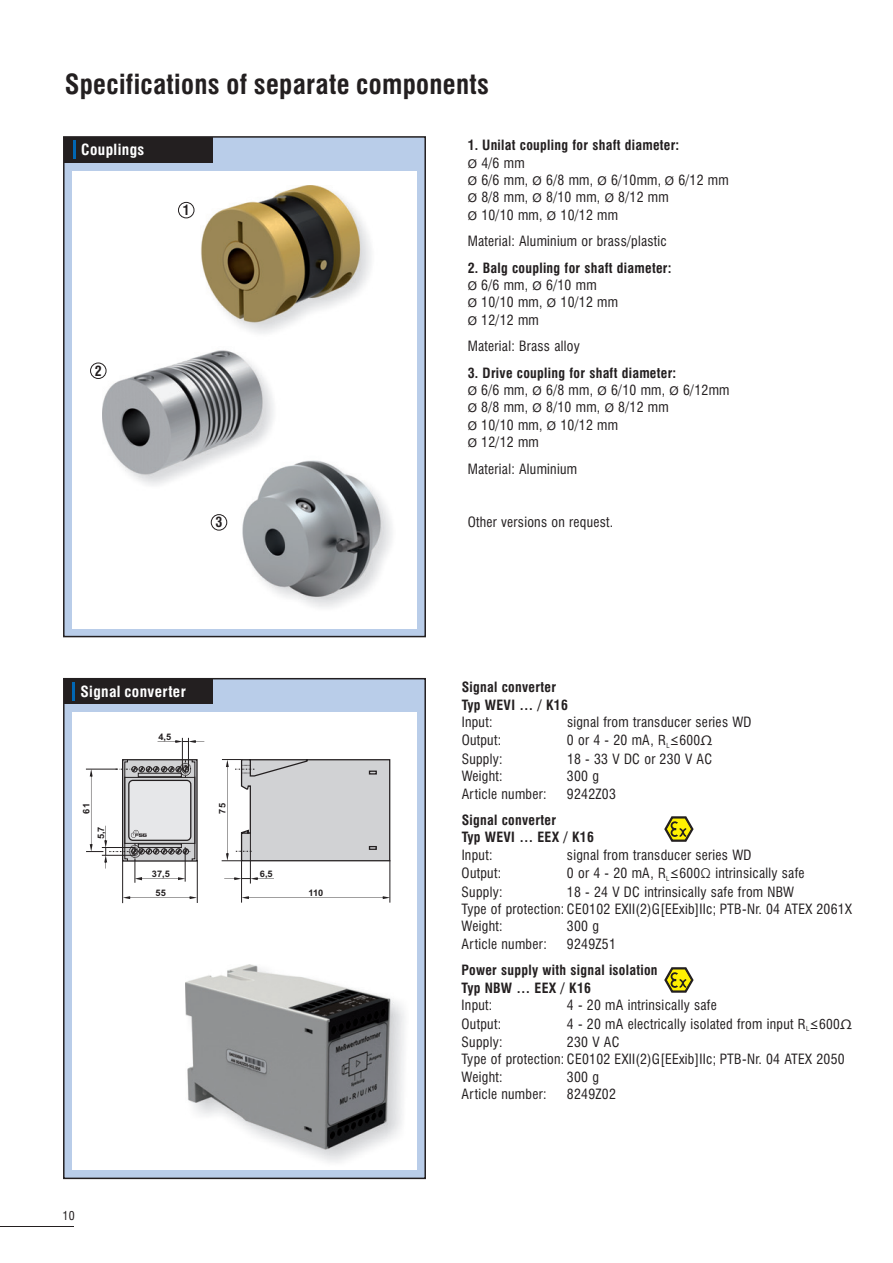
<style>
.page{position:relative;width:893px;height:1263px;background:#fff}
.page>*{position:absolute;margin:0;border:0;box-sizing:border-box;transform-origin:0 0}
.t1{font:700 condensed 27px "Swiss 721 BT";letter-spacing:.01em;color:#231f20}
.t2{font:700 condensed 15px "Swiss 721 BT";letter-spacing:.025em;color:#fff}
.t3{font:condensed 13.8px/17.4px "Swiss 721 BT";letter-spacing:.02em;color:#231f20}
.t4{font:700 condensed 13.8px/17.4px "Swiss 721 BT";letter-spacing:.02em;color:#231f20}
.t5{font:condensed 12px "Swiss 721 BT";color:#231f20}
.t6{font:700 9px/19px "Arial";color:#231f20;text-align:center}
.s1{font-weight:700}
.s2{font-stretch:normal;font-size:12px}
.s3{font-size:13.5px}
.s4{font-family:"Microsoft Ya Hei";font-stretch:normal;font-size:13.5px}
.s5{font-family:"Lithos Pro";font-stretch:normal;font-size:13.5px}
.s6{font-weight:300;font-stretch:normal;font-size:13.5px}
</style>
<div class="page">
<hr style="left:0;top:1226px;width:74px;height:1px;background:#231f20">
<div style="left:63px;top:136px;width:363px;height:501px;background:#b9cde9;border:2px solid #231f20"></div>
<div style="left:63px;top:678px;width:363px;height:501px;background:#b9cde9;border:2px solid #231f20"></div>
<div style="left:72px;top:713px;width:345px;height:457px;background:#fff"></div>
<div style="left:72px;top:171px;width:345px;height:457px;background:#fff"></div>
<div style="left:64px;top:137px;width:149px;height:25px;background:#231f20"></div>
<svg style="left:73px;top:140px;width:2px;height:19px"></svg>
<div style="left:64px;top:679px;width:149px;height:25px;background:#231f20"></div>
<svg style="left:72px;top:682px;width:2px;height:19px"></svg>
<svg style="left:158px;top:740px;width:46px;height:3px"></svg>
<svg style="left:123px;top:896px;width:74px;height:3px"></svg>
<svg style="left:242px;top:896px;width:148px;height:3px"></svg>
<svg style="left:224px;top:877px;width:50px;height:3px"></svg>
<hr style="left:182px;top:738px;width:1px;height:31px;background:#231f20">
<hr style="left:188px;top:738px;width:1px;height:31px;background:#231f20">
<hr style="left:122px;top:860px;width:1px;height:43px;background:#231f20">
<hr style="left:197px;top:860px;width:1px;height:43px;background:#231f20">
<svg style="left:86px;top:759px;width:110px;height:124px"></svg>
<hr style="left:185px;top:847px;width:1px;height:35px;background:#231f20">
<hr style="left:241px;top:860px;width:1px;height:43px;background:#231f20">
<hr style="left:390px;top:860px;width:1px;height:43px;background:#231f20">
<hr style="left:250px;top:833px;width:1px;height:50px;background:#231f20">
<svg style="left:222px;top:759px;width:169px;height:103px;background:#cdcecf"></svg>
<svg style="left:664px;top:816px;width:30px;height:26px"></svg>
<svg style="left:664px;top:967px;width:30px;height:26px"></svg>
<img style="left:102px;top:185px;width:290px;height:423px">
<img style="left:186px;top:964px;width:219px;height:199px">
<div style="left:178px;top:202px;width:16px;height:16px;border:1px solid #231f20;border-radius:50%"></div>
<div style="left:90px;top:363px;width:16px;height:16px;border:1px solid #231f20;border-radius:50%"></div>
<div style="left:211px;top:514px;width:16px;height:16px;border:1px solid #231f20;border-radius:50%"></div>
<h1 class="t1" style="left:65px;top:74px;width:426px">Specifications of separate components</h1>
<p class="t2" style="left:81px;top:144px;width:65px">Couplings</p>
<p class="t4" style="left:183px;top:203px;width:8px">1</p>
<p class="t4" style="left:95px;top:363px;width:8px">2</p>
<p class="t4" style="left:216px;top:515px;width:8px">3</p>
<p class="t2" style="left:80px;top:685px;width:107px">Signal converter</p>
<p class="t6" style="left:158px;top:728px;width:14px">4,5</p>
<p class="t6" style="left:78px;top:813px;width:12px;rotate:-90deg">61</p>
<p class="t6" style="left:92px;top:839px;width:14px;rotate:-90deg">5,7</p>
<p class="t6" style="left:152px;top:865px;width:20px">37,5<br>55</p>
<p class="t6" style="left:214px;top:813px;width:12px;rotate:-90deg">75</p>
<p class="t6" style="left:260px;top:865px;width:14px">6,5</p>
<p class="t6" style="left:308px;top:884px;width:16px">110</p>
<p class="t5" style="left:63px;top:1211px;width:14px">10</p>
<p class="t3" style="left:468px;top:138px;width:263px"><span class="s1">1. Unilat coupling for shaft diameter:<br></span><span class="s2">Ø</span> 4/6 mm<br><span class="s2">Ø</span> 6/6 mm, <span class="s2">Ø</span> 6/8 mm, <span class="s2">Ø</span> 6/10mm, <span class="s2">Ø</span> 6/12 mm<br><span class="s2">Ø</span> 8/8 mm, <span class="s2">Ø</span> 8/10 mm, <span class="s2">Ø</span> 8/12 mm<br><span class="s2">Ø</span> 10/10 mm, <span class="s2">Ø</span> 10/12 mm</p>
<p class="t3" style="left:468px;top:234px;width:201px">Material: Aluminium or brass/plastic</p>
<p class="t3" style="left:468px;top:260px;width:205px"><span class="s1">2. Balg coupling for shaft diameter:<br></span><span class="s2">Ø</span> 6/6 mm, <span class="s2">Ø</span> 6/10 mm<br><span class="s2">Ø</span> 10/10 mm, <span class="s2">Ø</span> 10/12 mm<br><span class="s2">Ø</span> 12/12 mm</p>
<p class="t3" style="left:468px;top:339px;width:114px">Material: Brass alloy</p>
<p class="t3" style="left:468px;top:365px;width:263px"><span class="s1">3. Drive coupling for shaft diameter:<br></span><span class="s2">Ø</span> 6/6 mm, <span class="s2">Ø</span> 6/8 mm, <span class="s2">Ø</span> 6/10 mm, <span class="s2">Ø</span> 6/12mm<br><span class="s2">Ø</span> 8/8 mm, <span class="s2">Ø</span> 8/10 mm, <span class="s2">Ø</span> 8/12 mm<br><span class="s2">Ø</span> 10/10 mm, <span class="s2">Ø</span> 10/12 mm<br><span class="s2">Ø</span> 12/12 mm</p>
<p class="t3" style="left:468px;top:461px;width:111px">Material: Aluminium</p>
<p class="t3" style="left:468px;top:514px;width:147px">Other versions on request.</p>
<p class="t4" style="left:462px;top:680px;width:108px">Signal converter<br>Typ WEVI … / K16</p>
<p class="t3" style="left:462px;top:715px;width:32px">Input:</p>
<p class="t3" style="left:567px;top:715px;width:186px">signal from transducer series WD</p>
<p class="t3" style="left:462px;top:733px;width:41px">Output:</p>
<p class="t3" style="left:567px;top:733px;width:144px">0 or 4 - 20 mA, <span class="s3">R</span><sub>L</sub><span class="s4">≤</span><span class="s3">600</span><span class="s5">Ω</span></p>
<p class="t3" style="left:462px;top:751px;width:42px">Supply:</p>
<p class="t3" style="left:567px;top:751px;width:147px">18 - 33 V DC or 230 V AC</p>
<p class="t3" style="left:462px;top:769px;width:42px">Weight:</p>
<p class="t3" style="left:567px;top:769px;width:34px">300 g</p>
<p class="t3" style="left:462px;top:786px;width:86px">Article number:</p>
<p class="t3" style="left:567px;top:786px;width:50px">9242Z03</p>
<p class="t4" style="left:462px;top:813px;width:134px">Signal converter<br>Typ WEVI … EEX / K16</p>
<p class="t3" style="left:462px;top:847px;width:32px">Input:</p>
<p class="t3" style="left:567px;top:847px;width:186px">signal from transducer series WD</p>
<p class="t3" style="left:462px;top:866px;width:41px">Output:</p>
<p class="t3" style="left:567px;top:866px;width:239px">0 or 4 - 20 mA, <span class="s3">R</span><sub>L</sub><span class="s4">≤</span><span class="s3">600</span><span class="s6">Ω</span> intrinsically safe</p>
<p class="t3" style="left:462px;top:884px;width:42px">Supply:</p>
<p class="t3" style="left:462px;top:884px;width:392px;text-indent:105px">18 - 24 V DC intrinsically safe from NBW<br>Type of protection: CE0102 EXII(2)G[EExib]IIc; PTB-Nr. 04 ATEX 2061X<br>Weight:</p>
<p class="t3" style="left:567px;top:919px;width:34px">300 g</p>
<p class="t3" style="left:462px;top:936px;width:87px">Article number:</p>
<p class="t3" style="left:567px;top:936px;width:50px">9249Z51</p>
<p class="t4" style="left:462px;top:963px;width:198px">Power supply with signal isolation<br>Typ NBW … EEX / K16</p>
<p class="t3" style="left:462px;top:998px;width:32px">Input:</p>
<p class="t3" style="left:567px;top:998px;width:151px">4 - 20 mA intrinsically safe</p>
<p class="t3" style="left:462px;top:1016px;width:41px">Output:</p>
<p class="t3" style="left:567px;top:1016px;width:283px">4 - 20 mA electrically isolated from input <span class="s3">R</span><sub>L</sub><span class="s4">≤</span><span class="s3">600</span><span class="s5">Ω</span></p>
<p class="t3" style="left:462px;top:1035px;width:42px">Supply:</p>
<p class="t3" style="left:462px;top:1035px;width:385px;text-indent:105px">230 V AC<br>Type of protection: CE0102 EXII(2)G[EExib]IIc; PTB-Nr. 04 ATEX 2050<br>Weight:</p>
<p class="t3" style="left:567px;top:1069px;width:34px">300 g</p>
<p class="t3" style="left:462px;top:1087px;width:87px">Article number:</p>
<p class="t3" style="left:567px;top:1087px;width:50px">8249Z02</p>
</div>
